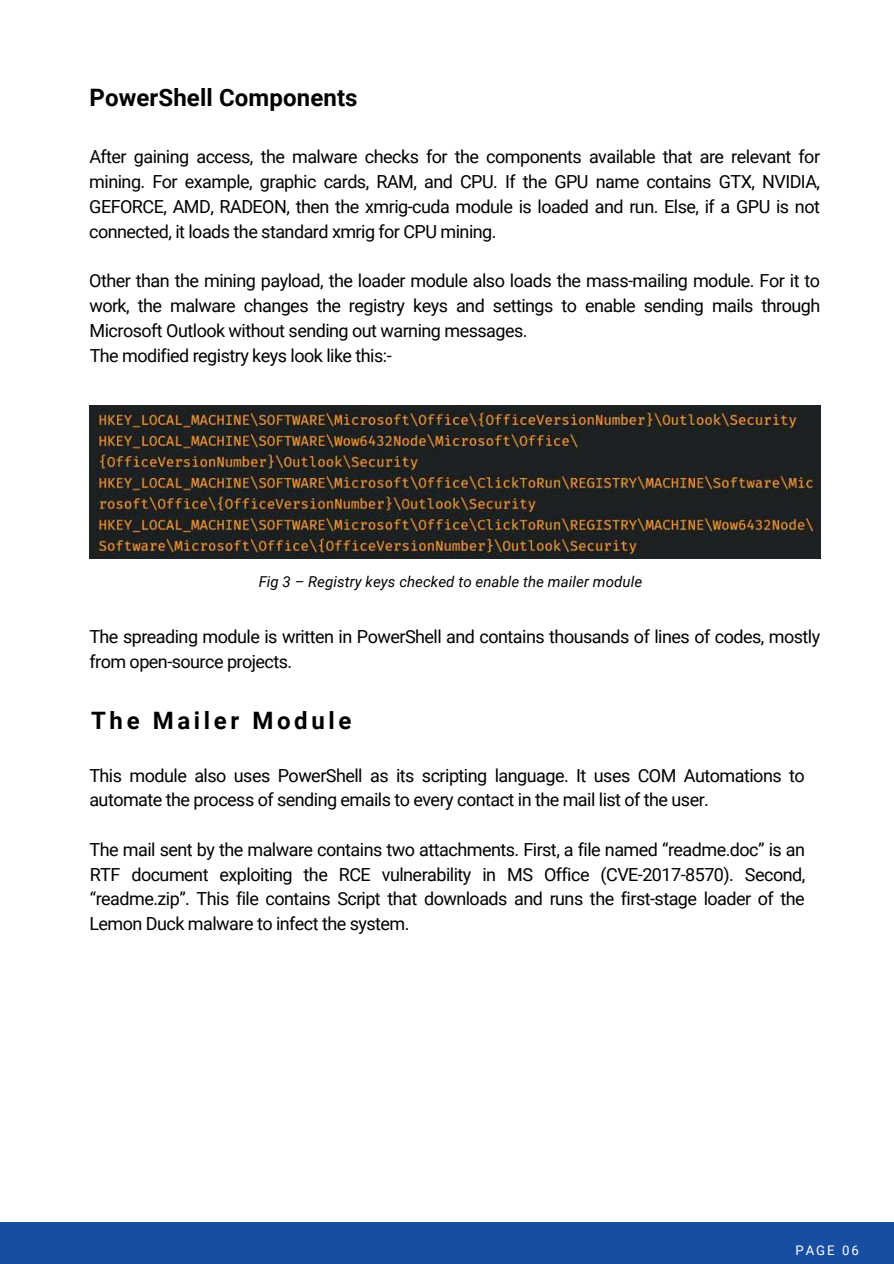
<style>
.page{position:relative;width:894px;height:1264px;background:#fff}
.page>*{position:absolute;margin:0;border:0;box-sizing:border-box;transform-origin:0 0}
.t1{font:700 24px "Roboto";letter-spacing:.005em;color:#000}
.t2{font:700 24px "Roboto";letter-spacing:.15em;color:#000}
.t3{font:18px/24.8px "Roboto";letter-spacing:-.03em;color:#000}
.t4{font:italic 15px "Roboto";letter-spacing:.005em;color:#000}
.t5{font:13.2px "Roboto";letter-spacing:.15em;color:#fff}
</style>
<div class="page">
<div style="left:0;top:1221px;width:893px;height:42px;background:#174ea2"></div>
<img style="left:89px;top:405px;width:730px;height:153px">
<h1 class="t1" style="left:89px;top:81px;width:270px">PowerShell Components</h1>
<p class="t3" style="left:89px;top:144px;width:732px;text-align:justify">After gaining access, the malware checks for the components available that are relevant for mining. For example, graphic cards, RAM, and CPU. If the GPU name contains GTX, NVIDIA, GEFORCE, AMD, RADEON, then the xmrig-cuda module is loaded and run. Else, if a GPU is not connected, it loads the standard xmrig for CPU mining.</p>
<p class="t3" style="left:89px;top:268px;width:732px">Other than the mining payload, the loader module also loads the mass-mailing module. For it to work, the malware changes the registry keys and settings to enable sending mails through Microsoft Outlook without sending out warning messages.<br>The modified registry keys look like this:-</p>
<p class="t4" style="left:258px;top:570px;width:385px">Fig 3 – Registry keys checked to enable the mailer module</p>
<p class="t3" style="left:89px;top:623px;width:732px">The spreading module is written in PowerShell and contains thousands of lines of codes, mostly from open-source projects.</p>
<h1 class="t2" style="left:91px;top:703px;width:262px">The Mailer Module</h1>
<p class="t3" style="left:89px;top:762px;width:716px">This module also uses PowerShell as its scripting language. It uses COM Automations to automate the process of sending emails to every contact in the mail list of the user.</p>
<p class="t3" style="left:89px;top:836px;width:717px;text-align:justify">The mail sent by the malware contains two attachments. First, a file named “readme.doc” is an RTF document exploiting the RCE vulnerability in MS Office (CVE-2017-8570). Second, “readme.zip”. This file contains Script that downloads and runs the first-stage loader of the Lemon Duck malware to infect the system.</p>
<p class="t5" style="left:795px;top:1240px;width:65px">PAGE 06</p>
</div>
